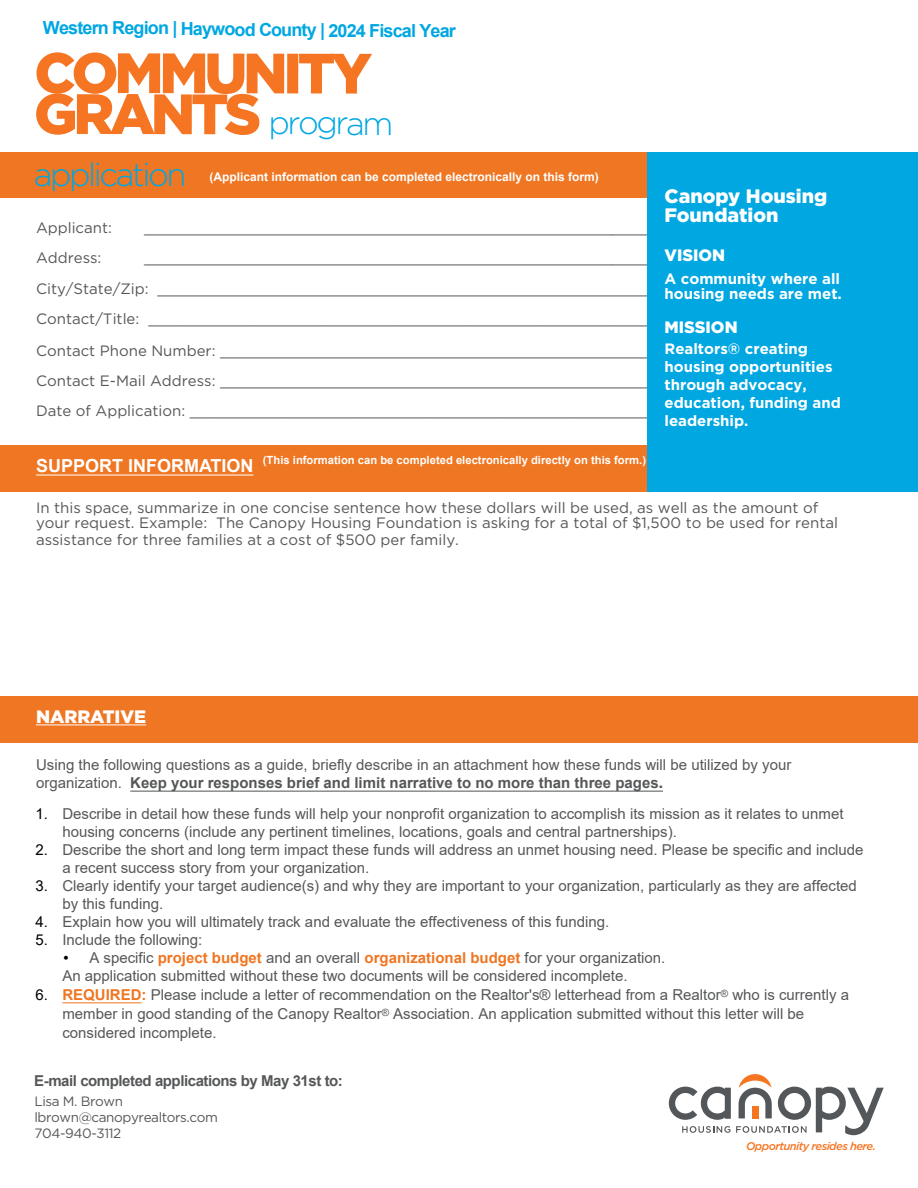
<style>
.page{position:relative;width:918px;height:1188px;background:#fff}
.page>*{position:absolute;margin:0;border:0;box-sizing:border-box;transform-origin:0 0}
.t1{font:900 56.7px "Gotham";letter-spacing:-.08em;color:#f57523}
.t2{font:300 32.55px/51.8px "Gotham";letter-spacing:-.075em;color:#00a7e1}
.t3{font:900 19.5px/19.5px "Gotham";color:#fff}
.t4{font:700 18px "Arial";letter-spacing:-.05em;color:#00a7e1}
.t5{font:700 18px "Arial";color:#fff}
.t6{font:900 18px "Gotham";color:#fff}
.t7{font:900 16.5px "Gotham";color:#fff}
.t8{font:15px/18px "Arial";color:#555759}
.t9{font:15px/31.5px "Gotham";color:#555759}
.t10{font:700 15px/18px "Gotham";color:#fff}
.t11{font:700 15px "Arial";letter-spacing:-.03em;color:#555759}
.t12{font:13.5px/16.5px "Gotham";letter-spacing:-.03em;color:#555759}
.t13{font:700 12px "Arial";color:#fff}
.t14{font:700 11.25px "Arial";color:#fff}
.t15{font:italic 500 11.1px "Gotham";letter-spacing:-.05em;color:#f57523}
.s1{font-weight:900;font-size:56.7px;color:#f57523}
.s2{font-weight:700}
.s3{font-family:"Gotham";font-weight:700}
.s4{color:#000}
.s5{font-family:"Gotham";color:#000}
.s6{font-weight:700;color:#ef7622}
</style>
<div class="page">
<div style="left:0;top:152px;width:918px;height:46px;background:#ef7622"></div>
<div style="left:0;top:445px;width:918px;height:46px;background:#ef7622"></div>
<div style="left:0;top:696px;width:918px;height:46px;background:#ef7622"></div>
<hr style="left:36px;top:725px;width:110px;height:1px;background:#fff">
<div style="left:647px;top:152px;width:271px;height:339px;background:#01a7e1"></div>
<svg style="left:669px;top:1074px;width:215px;height:61px"></svg>
<hr style="left:130px;top:791px;width:533px;height:1px;background:#555759">
<hr style="left:36px;top:475px;width:217px;height:1px;background:#fff">
<hr style="left:62px;top:1003px;width:80px;height:1px;background:#ef7622">
<p class="t4" style="left:43px;top:17px;width:415px">Western Region | Haywood County | 2024 Fiscal Year</p>
<h1 class="t1" style="left:34px;top:34px;width:339px">COMMUNITY</h1>
<h2 class="t2" style="left:34px;top:97px;width:361px"><span class="s1">GRANTS</span> program application</h2>
<p class="t13" style="left:209px;top:168px;width:391px">(Applicant information can be completed electronically on this form)</p>
<h3 class="t3" style="left:664px;top:187px;width:164px">Canopy Housing<br>Foundation</h3>
<p class="t7" style="left:664px;top:248px;width:62px">VISION</p>
<p class="t10" style="left:664px;top:272px;width:179px;line-height:15px">A community where all housing needs are met.</p>
<p class="t7" style="left:664px;top:320px;width:75px">MISSION</p>
<p class="t10" style="left:664px;top:341px;width:178px">Realtors® creating housing opportunities through advocacy, education, funding and leadership.</p>
<p class="t9" style="left:36px;top:212px;width:78px">Applicant:</p>
<p class="t9" style="left:144px;top:212px;width:514px">_________________________________________________________</p>
<p class="t9" style="left:36px;top:242px;width:67px">Address:</p>
<p class="t9" style="left:36px;top:242px;width:636px;text-indent:108px">_________________________________________________________<br>City/State/Zip: _________________________________________________________</p>
<p class="t9" style="left:36px;top:304px;width:699px">Contact/Title: _________________________________________________________<br>Contact Phone Number: _________________________________________________________</p>
<p class="t9" style="left:36px;top:366px;width:690px;line-height:30px">Contact E-Mail Address: ________________________________________________________<br>Date of Application: _________________________________________________________</p>
<p class="t5" style="left:36px;top:453px;width:219px">SUPPORT INFORMATION</p>
<p class="t14" style="left:263px;top:452px;width:385px">(This information can be completed electronically directly on this form.)</p>
<p class="t9" style="left:36px;top:501px;width:804px;line-height:15px">In this space, summarize in one concise sentence how these dollars will be used, as well as the amount of your request. Example: The Canopy Housing Foundation is asking for a total of $1,500 to be used for rental</p>
<p class="t9" style="left:36px;top:524px;width:424px">assistance for three families at a cost of $500 per family.</p>
<p class="t6" style="left:36px;top:709px;width:112px">NARRATIVE</p>
<p class="t8" style="left:36px;top:755px;width:757px;line-height:18.8px">Using the following questions as a guide, briefly describe in an attachment how these funds will be utilized by your organization. <span class="s2">Keep your responses brief and limit narrative to no more than three pages</span><span class="s3">.</span></p>
<p class="t8" style="left:62px;top:805px;width:783px;text-indent:-27px"><span class="s4">1.</span> Describe in detail how these funds will help your nonprofit organization to accomplish its mission as it relates to unmet housing concerns (include any pertinent timelines, locations, goals and central partnerships).</p>
<p class="t8" style="left:62px;top:841px;width:803px;text-indent:-27px"><span class="s4">2.</span> Describe the short and long term impact these funds will address an unmet housing need. Please be specific and include a recent success story from your organization.</p>
<p class="t8" style="left:62px;top:877px;width:796px;text-indent:-27px"><span class="s4">3.</span> Clearly identify your target audience(s) and why they are important to your organization, particularly as they are affected by this funding.</p>
<p class="t8" style="left:35px;top:913px;width:575px"><span class="s4">4.</span> Explain how you will ultimately track and evaluate the effectiveness of this funding.</p>
<p class="t8" style="left:35px;top:931px;width:169px"><span class="s4">5.</span> Include the following:</p>
<p class="t8" style="left:62px;top:949px;width:604px"><span class="s5">•</span> A specific <span class="s6">project budget</span> and an overall <span class="s6">organizational budget</span> for your organization.<br>An application submitted without these two documents will be considered incomplete.</p>
<p class="t8" style="left:62px;top:985px;width:788px;line-height:19px;text-indent:-27px"><span class="s4">6.</span> <span class="s6">REQUIRED:</span> Please include a letter of recommendation on the Realtor's® letterhead from a Realtor<sup>®</sup> who is currently a member in good standing of the Canopy Realtor<sup>®</sup> Association. An application submitted without this letter will be considered incomplete.</p>
<p class="t11" style="left:34px;top:1070px;width:310px">E-mail completed applications by May 31st to:</p>
<p class="t12" style="left:34px;top:1093px;width:185px">Lisa M. Brown lbrown@canopyrealtors.com<br>704-940-3112</p>
<p class="t15" style="left:746px;top:1139px;width:131px">Opportunity resides here.</p>
</div>
